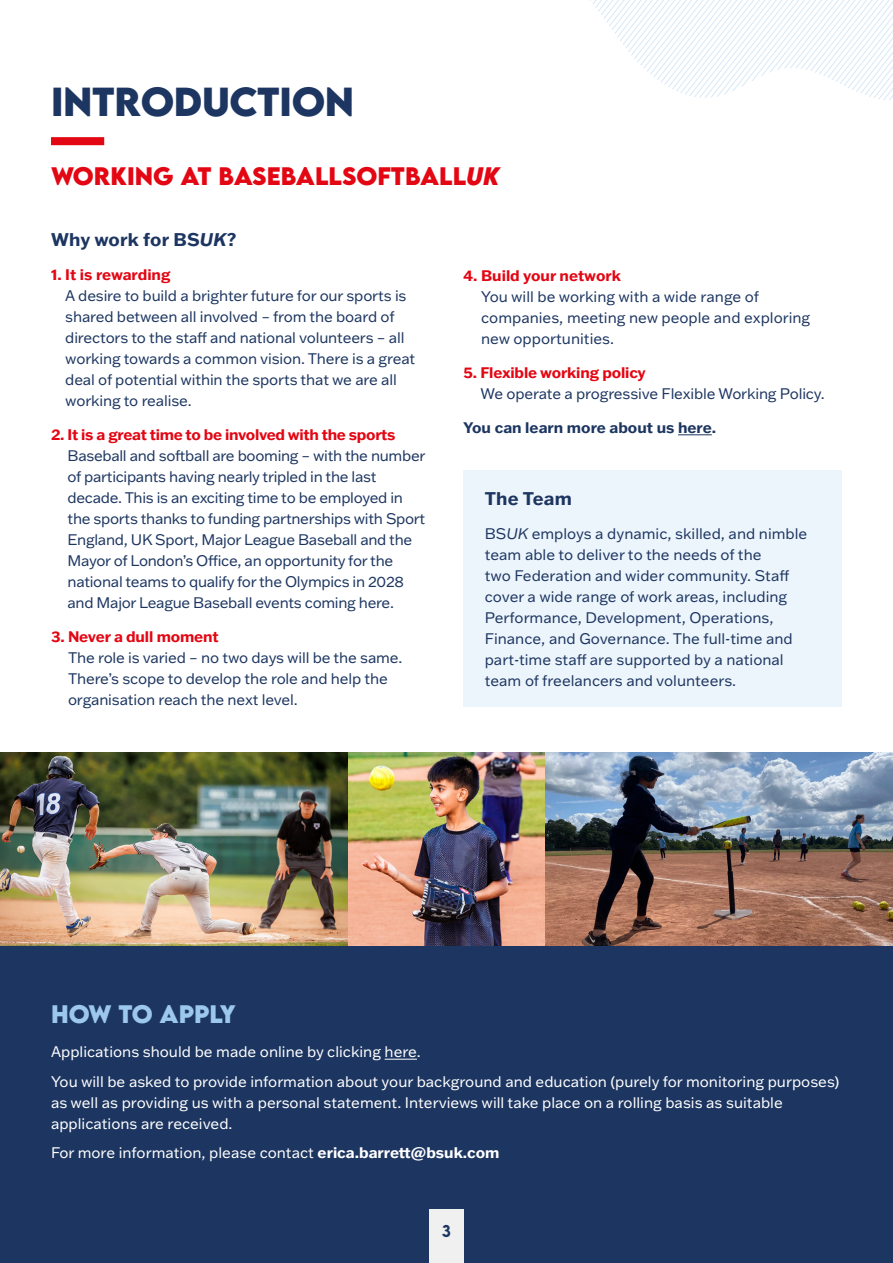
<style>
.page{position:relative;width:893px;height:1263px;background:#fff}
.page>*{position:absolute;margin:0;border:0;box-sizing:border-box;transform-origin:0 0}
.t1{font:700 36px "LEMONMILK";letter-spacing:-.01em;color:#1d3661}
.t2{font:700 22.5px "LEMONMILK";color:#e30613}
.t3{font:700 22.5px "LEMONMILK";color:#9dc8ed}
.t4{font:700 18px "Franklin Gothic ATF";letter-spacing:.01em;color:#1d3661}
.t5{font:15px/21px "Franklin Gothic ATF";letter-spacing:-.01em;color:#1d3661}
.t6{font:15px/29.5px "Franklin Gothic ATF";color:#fff}
.t7{font:700 15px "Franklin Gothic ATF";letter-spacing:-.01em;color:#e30613}
.t8{font:700 15px "Franklin Gothic ATF";color:#1d3661}
.t9{font:500 15px "LEMONMILK";color:#1d3661}
.s1{font-style:italic}
.s2{font-weight:700}
</style>
<div class="page">
<div style="left:51px;top:137px;width:53px;height:8px;background:#e30613"></div>
<svg style="left:590px;top:0;width:303px;height:100px"></svg>
<div style="left:463px;top:470px;width:379px;height:237px;background:#edf5fc"></div>
<div style="left:0;top:945px;width:893px;height:318px;background:#1d3661"></div>
<hr style="left:385px;top:1059px;width:32px;height:1px;background:#fff">
<div style="left:429px;top:1210px;width:35px;height:53px;background:#f0f0f0"></div>
<img style="left:0;top:753px;width:349px;height:192px">
<img style="left:544px;top:753px;width:349px;height:192px">
<img style="left:349px;top:753px;width:195px;height:192px">
<hr style="left:678px;top:435px;width:34px;height:1px;background:#1d3661">
<h1 class="t1" style="left:51px;top:77px;width:305px">INTRODUCTION</h1>
<h2 class="t2" style="left:51px;top:161px;width:450px">WORKING AT BASEBALLSOFTBALL<span class="s1">UK</span></h2>
<p class="t4" style="left:51px;top:228px;width:187px">Why work for BS<span class="s1">UK</span>?</p>
<p class="t7" style="left:51px;top:265px;width:121px">1. It is rewarding</p>
<p class="t5" style="left:65px;top:285px;width:352px">A desire to build a brighter future for our sports is shared between all involved – from the board of directors to the staff and national volunteers – all working towards a common vision. There is a great deal of potential within the sports that we are all working to realise.</p>
<p class="t7" style="left:51px;top:424px;width:346px">2. It is a great time to be involved with the sports</p>
<p class="t5" style="left:68px;top:445px;width:359px">Baseball and softball are booming – with the number of participants having nearly tripled in the last decade. This is an exciting time to be employed in the sports thanks to funding partnerships with Sport England, UK Sport, Major League Baseball and the Mayor of London’s Office, an opportunity for the national teams to qualify for the Olympics in 2028 and Major League Baseball events coming here.</p>
<p class="t7" style="left:51px;top:626px;width:169px">3. Never a dull moment</p>
<p class="t5" style="left:68px;top:646px;width:336px">The role is varied – no two days will be the same.<br>There’s scope to develop the role and help the organisation reach the next level.</p>
<p class="t7" style="left:463px;top:266px;width:159px">4. Build your network</p>
<p class="t5" style="left:481px;top:286px;width:331px">You will be working with a wide range of companies, meeting new people and exploring new opportunities.</p>
<p class="t7" style="left:463px;top:363px;width:184px">5. Flexible working policy</p>
<p class="t5" style="left:480px;top:383px;width:346px">We operate a progressive Flexible Working Policy.</p>
<p class="t8" style="left:463px;top:417px;width:254px">You can learn more about us here.</p>
<p class="t4" style="left:485px;top:487px;width:89px">The Team</p>
<p class="t5" style="left:485px;top:523px;width:324px">BS<span class="s1">UK</span> employs a dynamic, skilled, and nimble team able to deliver to the needs of the<br>two Federation and wider community. Staff cover a wide range of work areas, including Performance, Development, Operations, Finance, and Governance. The full-time and part-time staff are supported by a national team of freelancers and volunteers.</p>
<h2 class="t3" style="left:51px;top:999px;width:126px">HOW TO APPL</h2>
<h2 class="t3" style="left:220px;top:999px;width:18px">Y</h2>
<p class="t6" style="left:51px;top:1037px;width:790px">Applications should be made online by clicking here.<br>You will be asked to provide information about your background and education (purely for monitoring purposes)</p>
<p class="t6" style="left:51px;top:1091px;width:733px;line-height:21px">as well as providing us with a personal statement. Interviews will take place on a rolling basis as suitable applications are received.</p>
<p class="t6" style="left:51px;top:1138px;width:450px">For more information, please contact <span class="s2">erica.barrett@bsuk.com</span></p>
<p class="t9" style="left:442px;top:1221px;width:11px">3</p>
</div>
